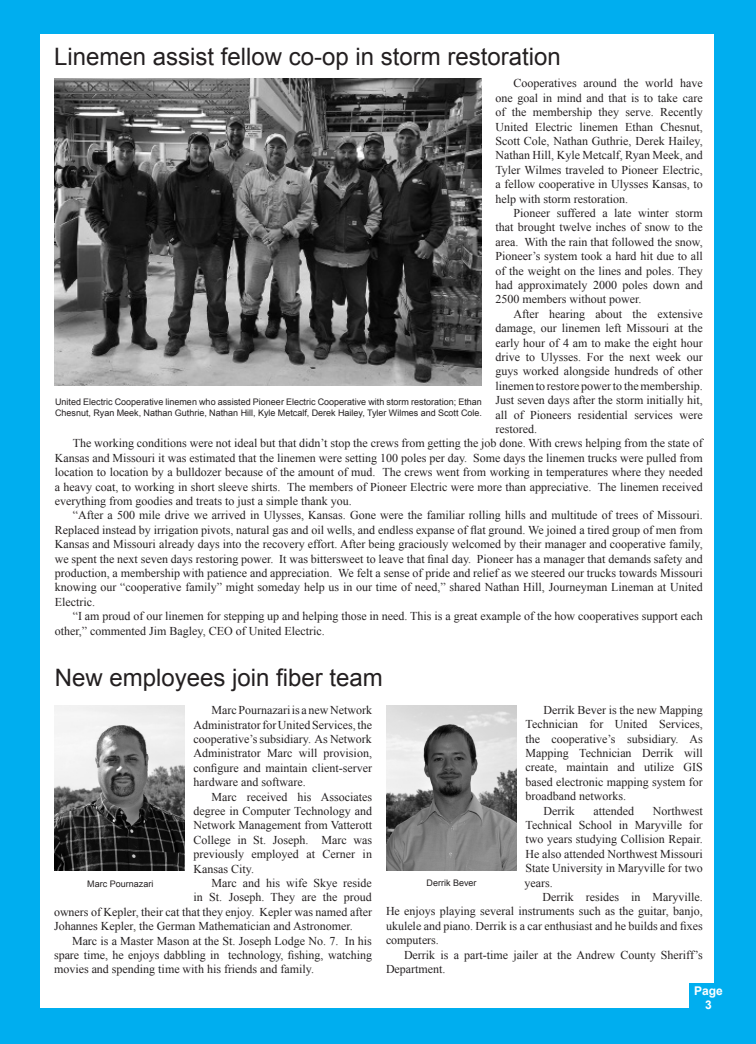
<style>
.page{position:relative;width:756px;height:1044px;background:#00aeef}
.page>*{position:absolute;margin:0;border:0;box-sizing:border-box;transform-origin:0 0}
.t1{font:24px "Arial";color:#231f20}
.t2{font:12px/14.4px "Times New Roman";color:#231f20;text-align:justify}
.t3{font:700 12px "Arial";color:#fff}
.t4{font:9px/10.8px "Arial";color:#231f20}
</style>
<div class="page">
<div style="left:41px;top:35px;width:673px;height:973px;background:#fff"></div>
<div style="left:689px;top:983px;width:38px;height:27px;background:#00aeef"></div>
<img style="left:54px;top:79px;width:428px;height:306px">
<img style="left:386px;top:706px;width:131px;height:164px">
<img style="left:54px;top:706px;width:131px;height:164px">
<p class="t1" style="left:54px;top:41px;width:508px">Linemen assist fellow co-op in storm restoration</p>
<p class="t2" style="left:496px;top:76px;width:209px;text-indent:18px">Cooperatives around the world have one goal in mind and that is to take care of the membership they serve. Recently United Electric linemen Ethan Chesnut, Scott Cole, Nathan Guthrie, Derek Hailey, Nathan Hill, Kyle Metcalf, Ryan Meek, and Tyler Wilmes traveled to Pioneer Electric, a fellow cooperative in Ulysses Kansas, to help with storm restoration.</p>
<p class="t2" style="left:496px;top:206px;width:209px;text-indent:18px">Pioneer suffered a late winter storm that brought twelve inches of snow to the area. With the rain that followed the snow, Pioneer’s system took a hard hit due to all of the weight on the lines and poles. They had approximately 2000 poles down and 2500 members without power.</p>
<p class="t2" style="left:496px;top:306px;width:209px;text-indent:18px">After hearing about the extensive damage, our linemen left Missouri at the early hour of 4 am to make the eight hour drive to Ulysses. For the next week our guys worked alongside hundreds of other linemen to restore power to the membership.<br>Just seven days after the storm initially hit, all of Pioneers residential services were restored.</p>
<p class="t2" style="left:55px;top:436px;width:650px;text-indent:18px">The working conditions were not ideal but that didn’t stop the crews from getting the job done. With crews helping from the state of Kansas and Missouri it was estimated that the linemen were setting 100 poles per day. Some days the linemen trucks were pulled from location to location by a bulldozer because of the amount of mud. The crews went from working in temperatures where they needed a heavy coat, to working in short sleeve shirts. The members of Pioneer Electric were more than appreciative. The linemen received everything from goodies and treats to just a simple thank you.</p>
<p class="t2" style="left:55px;top:508px;width:650px;text-indent:18px">“After a 500 mile drive we arrived in Ulysses, Kansas. Gone were the familiar rolling hills and multitude of trees of Missouri.<br>Replaced instead by irrigation pivots, natural gas and oil wells, and endless expanse of flat ground. We joined a tired group of men from Kansas and Missouri already days into the recovery effort. After being graciously welcomed by their manager and cooperative family, we spent the next seven days restoring power. It was bittersweet to leave that final day. Pioneer has a manager that demands safety and production, a membership with patience and appreciation. We felt a sense of pride and relief as we steered our trucks towards Missouri knowing our “cooperative family” might someday help us in our time of need,” shared Nathan Hill, Journeyman Lineman at United Electric.</p>
<p class="t2" style="left:55px;top:609px;width:649px;text-indent:18px">“I am proud of our linemen for stepping up and helping those in need. This is a great example of the how cooperatives support each other,” commented Jim Bagley, CEO of United Electric.</p>
<p class="t4" style="left:55px;top:397px;width:429px">United Electric Cooperative linemen who assisted Pioneer Electric Cooperative with storm restoration; Ethan<br>Chesnut, Ryan Meek, Nathan Guthrie, Nathan Hill, Kyle Metcalf, Derek Hailey, Tyler Wilmes and Scott Cole.</p>
<p class="t1" style="left:55px;top:662px;width:330px">New employees join fiber team</p>
<p class="t2" style="left:526px;top:702px;width:179px;text-indent:18px">Derrik Bever is the new Mapping Technician for United Services, the cooperative’s subsidiary. As Mapping Technician Derrik will create, maintain and utilize GIS based electronic mapping system for broadband networks.</p>
<p class="t2" style="left:544px;top:803px;width:33px">Derrik</p>
<p class="t2" style="left:593px;top:803px;width:42px">attended</p>
<p class="t2" style="left:194px;top:703px;width:180px;text-indent:18px">Marc Pournazari is a new Network Administrator for United Services, the cooperative’s subsidiary. As Network Administrator Marc will provision, configure and maintain client-server hardware and software.</p>
<p class="t2" style="left:194px;top:789px;width:180px;text-indent:18px">Marc received his Associates degree in Computer Technology and Network Management from Vatterott College in St. Joseph. Marc was previously employed at Cerner in Kansas City.</p>
<p class="t2" style="left:211px;top:876px;width:162px">Marc and his wife Skye reside</p>
<p class="t2" style="left:193px;top:890px;width:180px">in St. Joseph. They are the proud</p>
<p class="t2" style="left:54px;top:904px;width:320px">owners of Kepler, their cat that they enjoy. Kepler was named after</p>
<p class="t2" style="left:54px;top:919px;width:300px">Johannes Kepler, the German Mathematician and Astronomer.</p>
<p class="t2" style="left:54px;top:933px;width:320px;text-indent:18px">Marc is a Master Mason at the St. Joseph Lodge No. 7. In his spare time, he enjoys dabbling in technology, fishing, watching movies and spending time with his friends and family.</p>
<p class="t2" style="left:525px;top:803px;width:180px;text-indent:128px">Northwest Technical School in Maryville for two years studying Collision Repair.<br>He also attended Northwest Missouri State University in Maryville for two years.</p>
<p class="t2" style="left:386px;top:890px;width:318px;text-indent:157px">Derrik resides in Maryville.<br>He enjoys playing several instruments such as the guitar, banjo, ukulele and piano. Derrik is a car enthusiast and he builds and fixes computers.</p>
<p class="t2" style="left:386px;top:947px;width:318px;text-indent:18px">Derrik is a part-time jailer at the Andrew County Sheriff’s<br>Department.</p>
<p class="t4" style="left:87px;top:878px;width:68px">Marc Pournazari</p>
<p class="t4" style="left:427px;top:878px;width:52px">Derrik Bever</p>
<p class="t3" style="left:694px;top:983px;width:30px">Page</p>
<p class="t3" style="left:705px;top:997px;width:8px">3</p>
</div>
